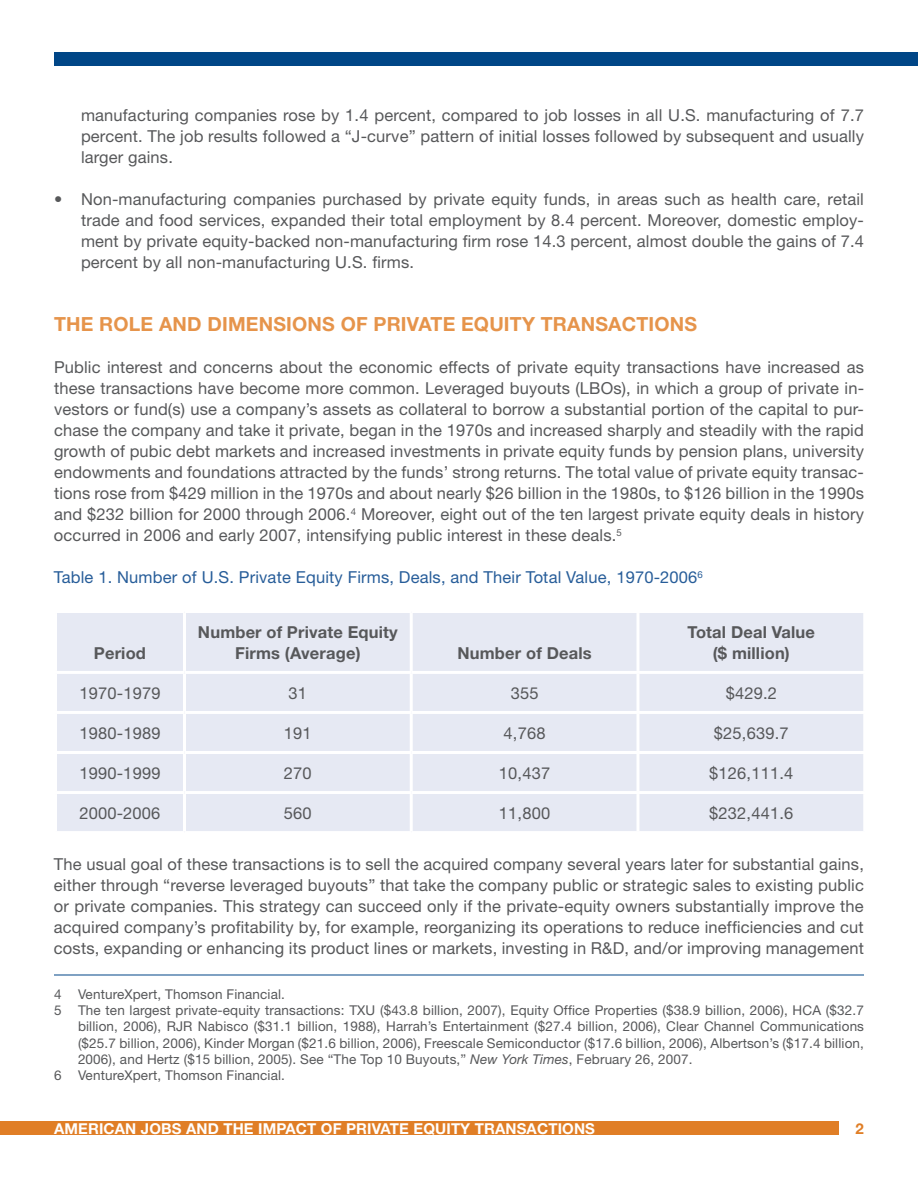
<style>
.page{position:relative;width:918px;height:1188px;background:#fff}
.page>*{position:absolute;margin:0;border:0;box-sizing:border-box;transform-origin:0 0}
.t1{font:700 19.5px "Helvetica Neue";letter-spacing:.01em;color:#e6944b}
.t2{font:16.5px/21px "Helvetica Neue";letter-spacing:.01em;color:#57585a;text-align:justify}
.t3{font:700 16.5px/21px "Helvetica Neue";letter-spacing:.01em;color:#57585a;text-align:center}
.t4{font:16.5px "Helvetica Neue";letter-spacing:.01em;color:#275d99}
.t5{font:700 15px "Helvetica Neue";letter-spacing:.01em;color:#fff}
.t6{font:700 15px "Helvetica Neue";color:#e07e26}
.t7{font:13.5px "Helvetica Neue";letter-spacing:.01em;color:#57585a}
.s1{font-style:italic}
</style>
<div class="page">
<div style="left:54px;top:53px;width:864px;height:13px;background:#004687"></div>
<div style="left:0;top:1122px;width:838px;height:13px;background:#e07e26"></div>
<div style="left:57px;top:613px;width:806px;height:218px;background:#e6e9f3"></div>
<hr style="left:183px;top:613px;width:3px;height:58px;background:#fff">
<hr style="left:410px;top:613px;width:3px;height:58px;background:#fff">
<hr style="left:636px;top:613px;width:3px;height:58px;background:#fff">
<hr style="left:54px;top:671px;width:130px;height:3px;background:#fff">
<hr style="left:184px;top:671px;width:227px;height:3px;background:#fff">
<hr style="left:183px;top:674px;width:3px;height:37px;background:#fff">
<hr style="left:411px;top:671px;width:227px;height:3px;background:#fff">
<hr style="left:410px;top:674px;width:3px;height:37px;background:#fff">
<hr style="left:638px;top:671px;width:228px;height:3px;background:#fff">
<hr style="left:636px;top:674px;width:3px;height:37px;background:#fff">
<hr style="left:54px;top:711px;width:130px;height:3px;background:#fff">
<hr style="left:184px;top:711px;width:227px;height:3px;background:#fff">
<hr style="left:183px;top:714px;width:3px;height:37px;background:#fff">
<hr style="left:411px;top:711px;width:227px;height:3px;background:#fff">
<hr style="left:410px;top:714px;width:3px;height:37px;background:#fff">
<hr style="left:638px;top:711px;width:228px;height:3px;background:#fff">
<hr style="left:636px;top:714px;width:3px;height:37px;background:#fff">
<hr style="left:54px;top:751px;width:130px;height:3px;background:#fff">
<hr style="left:184px;top:751px;width:227px;height:3px;background:#fff">
<hr style="left:183px;top:754px;width:3px;height:37px;background:#fff">
<hr style="left:411px;top:751px;width:227px;height:3px;background:#fff">
<hr style="left:410px;top:754px;width:3px;height:37px;background:#fff">
<hr style="left:638px;top:751px;width:228px;height:3px;background:#fff">
<hr style="left:636px;top:754px;width:3px;height:37px;background:#fff">
<hr style="left:54px;top:791px;width:130px;height:3px;background:#fff">
<hr style="left:184px;top:791px;width:227px;height:3px;background:#fff">
<hr style="left:183px;top:794px;width:3px;height:37px;background:#fff">
<hr style="left:411px;top:791px;width:227px;height:3px;background:#fff">
<hr style="left:410px;top:794px;width:3px;height:37px;background:#fff">
<hr style="left:638px;top:791px;width:228px;height:3px;background:#fff">
<hr style="left:636px;top:794px;width:3px;height:37px;background:#fff">
<hr style="left:54px;top:975px;width:810px;height:1px;background:#004687">
<p class="t2" style="left:81px;top:104px;width:785px">manufacturing companies rose by 1.4 percent, compared to job losses in all U.S. manufacturing of 7.7 percent. The job results followed a “J-curve” pattern of initial losses followed by subsequent and usually larger gains.</p>
<p class="t2" style="left:81px;top:188px;width:785px;text-indent:-27px">• Non-manufacturing companies purchased by private equity funds, in areas such as health care, retail trade and food services, expanded their total employment by 8.4 percent. Moreover, domestic employ&shy;ment by private equity-backed non-manufacturing firm rose 14.3 percent, almost double the gains of 7.4 percent by all non-manufacturing U.S. firms.</p>
<p class="t1" style="left:54px;top:312px;width:645px">THE ROLE AND DIMENSIONS OF PRIVATE EQUITY TRANSACTIONS</p>
<p class="t2" style="left:54px;top:356px;width:812px">Public interest and concerns about the economic effects of private equity transactions have increased as these transactions have become more common. Leveraged buyouts (LBOs), in which a group of private in&shy;vestors or fund(s) use a company’s assets as collateral to borrow a substantial portion of the capital to pur&shy;chase the company and take it private, began in the 1970s and increased sharply and steadily with the rapid growth of pubic debt markets and increased investments in private equity funds by pension plans, university endowments and foundations attracted by the funds’ strong returns. The total value of private equity transac&shy;tions rose from $429 million in the 1970s and about nearly $26 billion in the 1980s, to $126 billion in the 1990s and $232 billion for 2000 through 2006.<sup>4</sup> Moreover, eight out of the ten largest private equity deals in history occurred in 2006 and early 2007, intensifying public interest in these deals.<sup>5</sup></p>
<p class="t4" style="left:54px;top:567px;width:650px">Table 1. Number of U.S. Private Equity Firms, Deals, and Their Total Value, 1970-2006<sup>6</sup></p>
<p class="t3" style="left:94px;top:642px;width:54px">PERIOD</p>
<p class="t3" style="left:198px;top:621px;width:201px">NUMBER OF PRIVATE EQUITY<br>FIRMS (AVERAGE)</p>
<p class="t3" style="left:457px;top:642px;width:136px">NUMBER OF DEALS</p>
<p class="t3" style="left:688px;top:621px;width:129px">TOTAL DEAL VALUE ($ MILLION)</p>
<p class="t2" style="left:79px;top:682px;width:83px">1970-1979</p>
<p class="t2" style="left:289px;top:682px;width:20px">31</p>
<p class="t2" style="left:511px;top:682px;width:29px">355</p>
<p class="t2" style="left:726px;top:682px;width:53px">$429.2</p>
<p class="t2" style="left:79px;top:722px;width:83px">1980-1989</p>
<p class="t2" style="left:284px;top:722px;width:29px">191</p>
<p class="t2" style="left:504px;top:722px;width:43px">4,768</p>
<p class="t2" style="left:714px;top:722px;width:76px">$25,639.7</p>
<p class="t2" style="left:79px;top:762px;width:83px">1990-1999</p>
<p class="t2" style="left:284px;top:762px;width:29px">270</p>
<p class="t2" style="left:499px;top:762px;width:53px">10,437</p>
<p class="t2" style="left:709px;top:762px;width:86px">$126,111.4</p>
<p class="t2" style="left:79px;top:802px;width:83px">2000-2006</p>
<p class="t2" style="left:284px;top:802px;width:29px">560</p>
<p class="t2" style="left:499px;top:802px;width:53px">11,800</p>
<p class="t2" style="left:709px;top:802px;width:86px">$232,441.6</p>
<p class="t2" style="left:54px;top:853px;width:812px">The usual goal of these transactions is to sell the acquired company several years later for substantial gains, either through “reverse leveraged buyouts” that take the company public or strategic sales to existing public or private companies. This strategy can succeed only if the private-equity owners substantially improve the acquired company’s profitability by, for example, reorganizing its operations to reduce inefficiencies and cut costs, expanding or enhancing its product lines or markets, investing in R&amp;D, and/or improving management</p>
<p class="t7" style="left:54px;top:986px;width:232px">4 VentureXpert, Thomson Financial.</p>
<p class="t7" style="left:54px;top:1002px;width:811px">5 The ten largest private-equity transactions: TXU ($43.8 billion, 2007), Equity Office Properties ($38.9 billion, 2006), HCA ($32.7</p>
<p class="t7" style="left:78px;top:1019px;width:788px">billion, 2006), RJR Nabisco ($31.1 billion, 1988), Harrah’s Entertainment ($27.4 billion, 2006), Clear Channel Communications</p>
<p class="t7" style="left:78px;top:1035px;width:787px">($25.7 billion, 2006), Kinder Morgan ($21.6 billion, 2006), Freescale Semiconductor ($17.6 billion, 2006), Albertson’s ($17.4 billion,</p>
<p class="t7" style="left:78px;top:1051px;width:616px">2006), and Hertz ($15 billion, 2005). See “The Top 10 Buyouts,” <span class="s1">New York Times</span>, February 26, 2007.</p>
<p class="t7" style="left:54px;top:1067px;width:232px">6 VentureXpert, Thomson Financial.</p>
<p class="t5" style="left:54px;top:1119px;width:543px">AMERICAN JOBS AND THE IMPACT OF PRIVATE EQUITY TRANSACTIONS</p>
<p class="t6" style="left:856px;top:1119px;width:10px">2</p>
</div>
